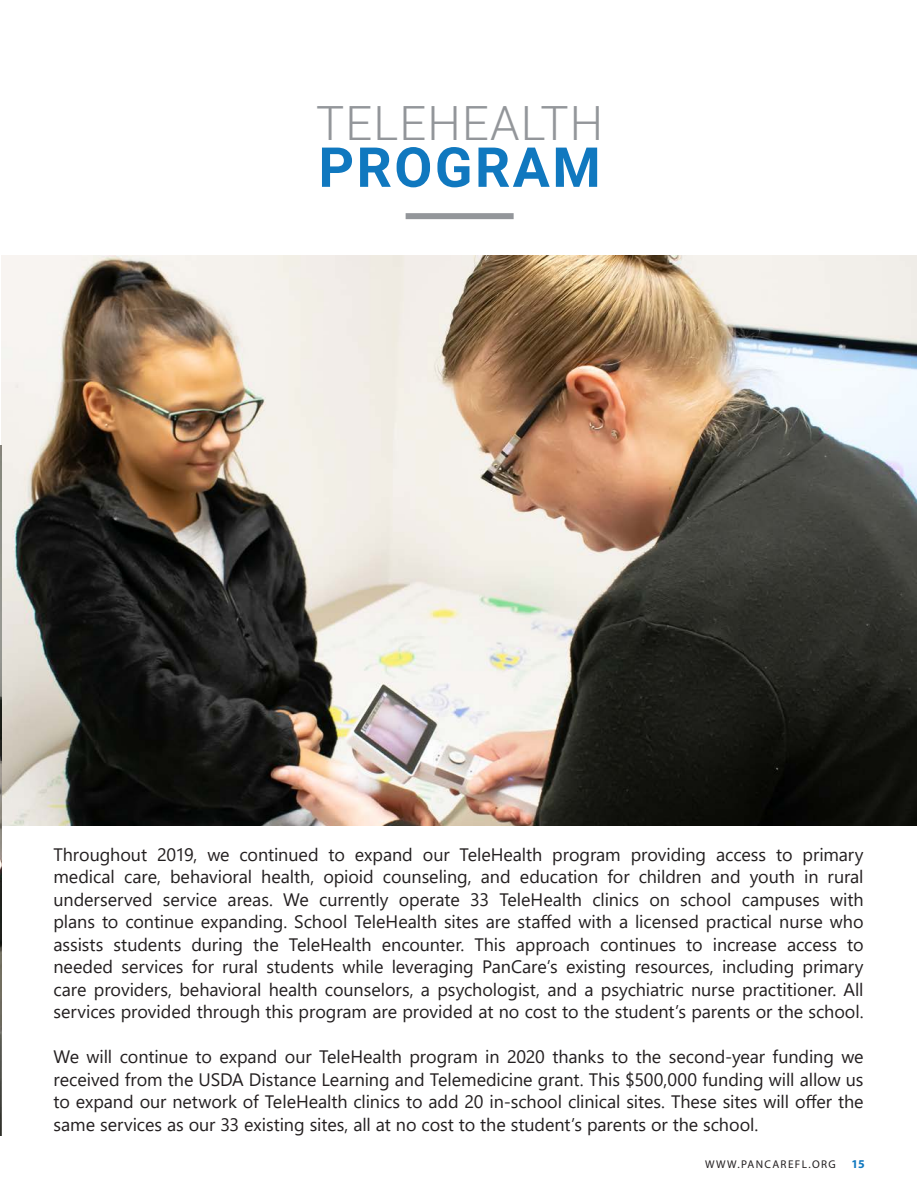
<style>
.page{position:relative;width:917px;height:1188px;background:#fff}
.page>*{position:absolute;margin:0;border:0;box-sizing:border-box;transform-origin:0 0}
.t1{font:700 55.2px "Roboto";letter-spacing:.045em;color:#1078bf}
.t2{font:300 47.25px "Roboto";letter-spacing:.025em;color:#93969a}
.t3{font:18px/22.5px "Segoe UI";letter-spacing:-.005em;color:#231f20;text-align:justify}
.t4{font:700 12px "Myriad Pro";color:#1078bf}
.t5{font:11.25px "Myriad Pro";letter-spacing:.12em;color:#231f20}
</style>
<div class="page">
<img style="left:1px;top:256px;width:916px;height:570px">
<img style="left:0;top:446px;width:1px;height:690px">
<div style="left:406px;top:213px;width:108px;height:6px;background:#93969a"></div>
<p class="t2" style="left:316px;top:90px;width:289px">TELEHEALTH</p>
<p class="t1" style="left:318px;top:129px;width:284px">PROGRAM</p>
<p class="t3" style="left:53px;top:842px;width:812px">Throughout 2019, we continued to expand our TeleHealth program providing access to primary medical care, behavioral health, opioid counseling, and education for children and youth in rural underserved service areas. We currently operate 33 TeleHealth clinics on school campuses with plans to continue expanding. School TeleHealth sites are staffed with a licensed practical nurse who assists students during the TeleHealth encounter. This approach continues to increase access to needed services for rural students while leveraging PanCare’s existing resources, including primary care providers, behavioral health counselors, a psychologist, and a psychiatric nurse practitioner. All services provided through this program are provided at no cost to the student’s parents or the school.</p>
<p class="t3" style="left:53px;top:1044px;width:812px">We will continue to expand our TeleHealth program in 2020 thanks to the second-year funding we received from the USDA Distance Learning and Telemedicine grant. This $500,000 funding will allow us to expand our network of TeleHealth clinics to add 20 in-school clinical sites. These sites will offer the same services as our 33 existing sites, all at no cost to the student’s parents or the school.</p>
<p class="t5" style="left:705px;top:1158px;width:132px">WWW.PANCAREFL.ORG</p>
<p class="t4" style="left:851px;top:1156px;width:15px">15</p>
</div>
